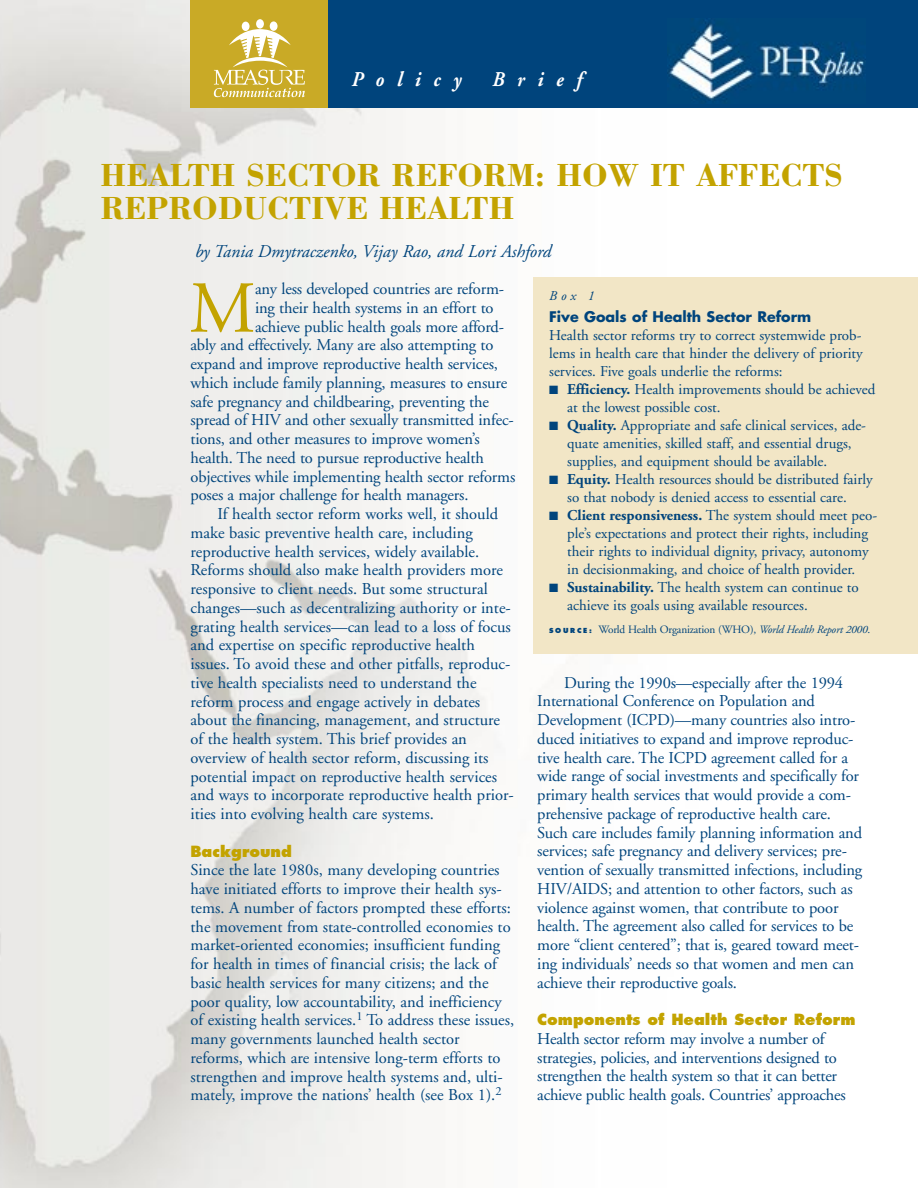
<style>
.page{position:relative;width:918px;height:1188px;background:#fff}
.page>*{position:absolute;margin:0;border:0;box-sizing:border-box;transform-origin:0 0}
.t1{font:73.05px "Adobe Garamond";color:#c3a300}
.t2{font:700 33px/33px "Bodoni";color:#c3a300}
.t3{font:italic 700 21px "Adobe Garamond";letter-spacing:.675em;color:#fff;scale:.9 1}
.t4{font:italic 18px "Adobe Garamond";color:#00447c}
.t5{font:16.5px/18.8px "Adobe Garamond";letter-spacing:-.01em;color:#00447c}
.t6{font:15px/18px "Adobe Garamond";color:#00447c}
.t7{font:800 15px "Futura";color:#c3a300}
.t8{font:700 14.25px "Futura";color:#00447c}
.t9{font:italic 13.5px "Adobe Garamond";color:#00447c}
.t10{font:11.25px "Adobe Garamond";letter-spacing:-.015em;color:#00447c}
.s1{font-weight:700}
.s2{font-family:"Futura";font-weight:800;font-size:6.75px}
.s3{font-style:italic}
</style>
<div class="page">
<img style="left:0;top:0;width:490px;height:1188px">
<div style="left:328px;top:0;width:590px;height:108px;background:#00447c"></div>
<div style="left:190px;top:0;width:138px;height:108px;background:#c9aa26"></div>
<div style="left:242px;top:22px;width:8px;height:9px;background:#fff;border-radius:50%"></div>
<div style="left:256px;top:19px;width:8px;height:10px;background:#fff;border-radius:50%"></div>
<div style="left:270px;top:21px;width:8px;height:10px;background:#fff;border-radius:50%"></div>
<svg style="left:214px;top:29px;width:91px;height:68px"></svg>
<div style="left:533px;top:277px;width:385px;height:377px;background:#f2e6c6"></div>
<img style="left:669px;top:20px;width:195px;height:80px">
<p class="t3" style="left:352px;top:71px;width:123px">Policy</p>
<p class="t3" style="left:492px;top:71px;width:101px">Brief</p>
<h2 class="t2" style="left:100px;top:162px;width:744px">HEALTH SECTOR REFORM: HOW IT AFFECTS<br>REPRODUCTIVE HEALTH</h2>
<p class="t4" style="left:195px;top:244px;width:358px">by Tania Dmytraczenko, Vijay Rao, and Lori Ashford</p>
<p class="t9" style="left:549px;top:291px;width:47px">Box 1</p>
<p class="t8" style="left:549px;top:310px;width:264px">Five Goals of Health Sector Reform</p>
<p class="t6" style="left:549px;top:328px;width:315px;text-align:justify">Health sector reforms try to correct systemwide prob&shy;lems in health care that hinder the delivery of priority services. Five goals underlie the reforms:</p>
<p class="t6" style="left:567px;top:382px;width:310px;text-indent:-18px">■ <span class="s1">Efficiency.</span> Health improvements should be achieved at the lowest possible cost.</p>
<p class="t6" style="left:567px;top:418px;width:300px;text-indent:-18px">■ <span class="s1">Quality.</span> Appropriate and safe clinical services, ade&shy;quate amenities, skilled staff, and essential drugs, supplies, and equipment should be available.</p>
<p class="t6" style="left:549px;top:472px;width:325px;text-align:center">■ <span class="s1">Equity.</span> Health resources should be distributed fairly so that nobody is denied access to essential care.</p>
<p class="t6" style="left:567px;top:508px;width:311px;text-indent:-18px">■ <span class="s1">Client responsiveness.</span> The system should meet peo&shy;ple’s expectations and protect their rights, including their rights to individual dignity, privacy, autonomy in decisionmaking, and choice of health provider.</p>
<p class="t6" style="left:567px;top:580px;width:293px;text-indent:-18px">■ <span class="s1">Sustainability.</span> The health system can continue to achieve its goals using available resources.</p>
<p class="t10" style="left:549px;top:625px;width:323px"><span class="s2">S O U R C E :</span> World Health Organization (WHO), <span class="s3">World Health Report 2000</span>.</p>
<h1 class="t1" style="left:189px;top:279px;width:68px">M</h1>
<p class="t5" style="left:255px;top:281px;width:251px">any less developed countries are reform-</p>
<p class="t5" style="left:255px;top:300px;width:240px">ing their health systems in an effort to</p>
<p class="t5" style="left:255px;top:319px;width:251px">achieve public health goals more afford-</p>
<p class="t5" style="left:190px;top:337px;width:304px">ably and effectively. Many are also attempting to</p>
<p class="t5" style="left:190px;top:356px;width:309px">expand and improve reproductive health services,</p>
<p class="t5" style="left:190px;top:375px;width:318px">which include family planning, measures to ensure</p>
<p class="t5" style="left:190px;top:394px;width:300px">safe pregnancy and childbearing, preventing the</p>
<p class="t5" style="left:190px;top:412px;width:325px">spread of HIV and other sexually transmitted infec-</p>
<p class="t5" style="left:190px;top:431px;width:291px">tions, and other measures to improve women’s</p>
<p class="t5" style="left:190px;top:450px;width:295px">health. The need to pursue reproductive health</p>
<p class="t5" style="left:190px;top:469px;width:326px">objectives while implementing health sector reforms</p>
<p class="t5" style="left:190px;top:487px;width:280px">poses a major challenge for health managers.</p>
<p class="t5" style="left:218px;top:506px;width:282px">If health sector reform works well, it should</p>
<p class="t5" style="left:190px;top:525px;width:284px">make basic preventive health care, including</p>
<p class="t5" style="left:190px;top:544px;width:290px">reproductive health services, widely available.</p>
<p class="t5" style="left:190px;top:562px;width:314px">Reforms should also make health providers more</p>
<p class="t5" style="left:190px;top:581px;width:299px">responsive to client needs. But some structural</p>
<p class="t5" style="left:190px;top:600px;width:322px">changes—such as decentralizing authority or inte-</p>
<p class="t5" style="left:190px;top:619px;width:322px">grating health services—can lead to a loss of focus</p>
<p class="t5" style="left:190px;top:637px;width:286px">and expertise on specific reproductive health</p>
<p class="t5" style="left:190px;top:656px;width:321px">issues. To avoid these and other pitfalls, reproduc-</p>
<p class="t5" style="left:190px;top:675px;width:288px">tive health specialists need to understand the</p>
<p class="t5" style="left:190px;top:694px;width:291px">reform process and engage actively in debates</p>
<p class="t5" style="left:190px;top:712px;width:311px">about the financing, management, and structure</p>
<p class="t5" style="left:190px;top:731px;width:278px">of the health system. This brief provides an</p>
<p class="t5" style="left:190px;top:750px;width:300px">overview of health sector reform, discussing its</p>
<p class="t5" style="left:190px;top:769px;width:308px">potential impact on reproductive health services</p>
<p class="t5" style="left:190px;top:787px;width:325px">and ways to incorporate reproductive health prior-</p>
<p class="t5" style="left:190px;top:806px;width:245px">ities into evolving health care systems.</p>
<p class="t7" style="left:190px;top:844px;width:103px">Background</p>
<p class="t5" style="left:190px;top:862px;width:325px">Since the late 1980s, many developing countries have initiated efforts to improve their health sys&shy;tems. A number of factors prompted these efforts: the movement from state-controlled economies to market-oriented economies; insufficient funding for health in times of financial crisis; the lack of basic health services for many citizens; and the poor quality, low accountability, and inefficiency of existing health services.<sup>1</sup> To address these issues, many governments launched health sector reforms, which are intensive long-term efforts to strengthen and improve health systems and, ulti&shy;mately, improve the nations’ health (see Box 1).<sup>2</sup></p>
<p class="t5" style="left:537px;top:675px;width:326px;text-indent:27px">During the 1990s—especially after the 1994<br>International Conference on Population and Development (ICPD)—many countries also intro&shy;duced initiatives to expand and improve reproduc&shy;tive health care. The ICPD agreement called for a wide range of social investments and specifically for primary health services that would provide a com&shy;prehensive package of reproductive health care.<br>Such care includes family planning information and services; safe pregnancy and delivery services; pre&shy;vention of sexually transmitted infections, including HIV/AIDS; and attention to other factors, such as violence against women, that contribute to poor health. The agreement also called for services to be more “client centered”; that is, geared toward meet&shy;ing individuals’ needs so that women and men can achieve their reproductive goals.</p>
<p class="t7" style="left:537px;top:1013px;width:320px">Components of Health Sector Reform</p>
<p class="t5" style="left:537px;top:1031px;width:310px">Health sector reform may involve a number of strategies, policies, and interventions designed to strengthen the health system so that it can better achieve public health goals. Countries’ approaches</p>
</div>
